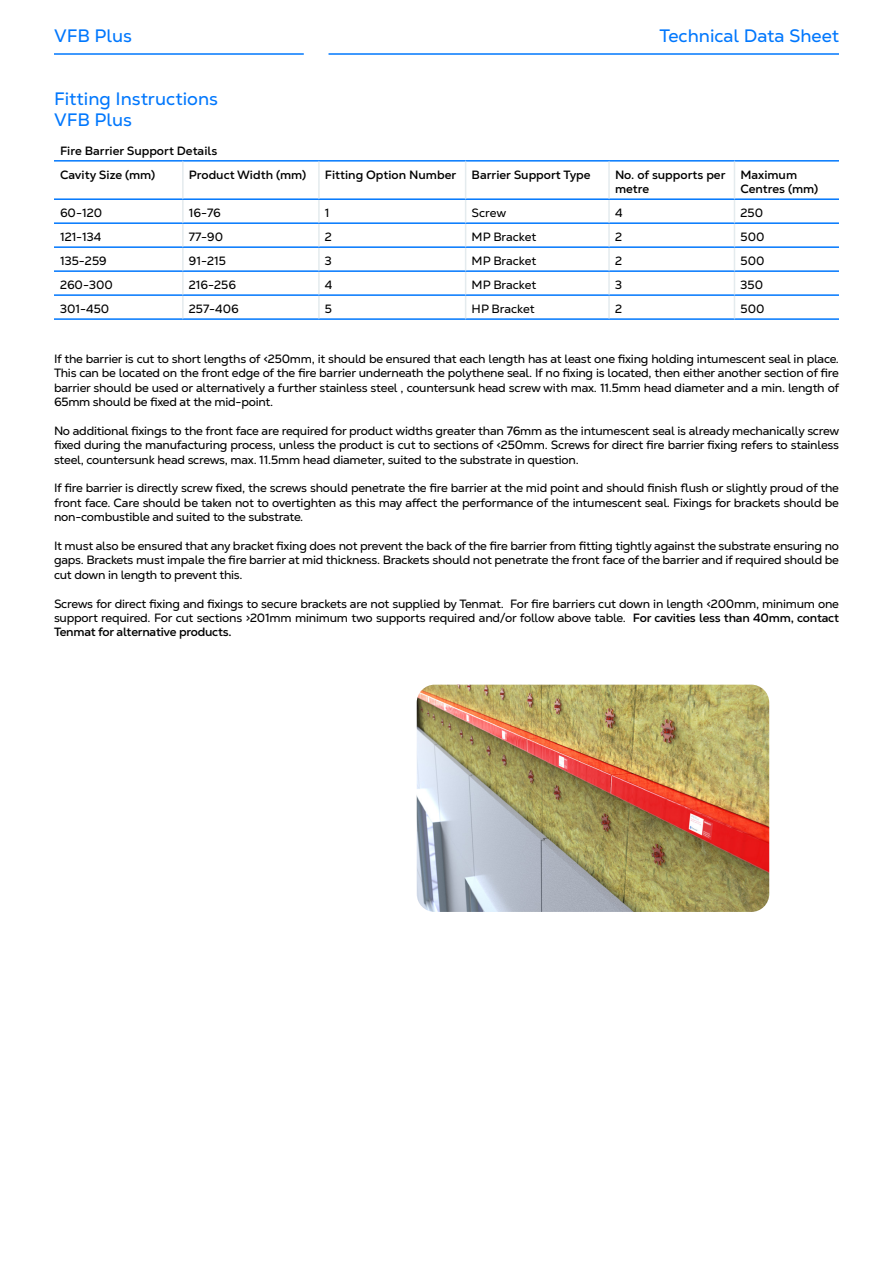
<style>
.page{position:relative;width:893px;height:1263px;background:#fff}
.page>*{position:absolute;margin:0;border:0;box-sizing:border-box;transform-origin:0 0}
.T_blue_sub_headings{font:18px "Nexa Text";color:#0077fd}
.t1{font:12px/14.4px "Nexa Text";letter-spacing:-.02em;color:#000;text-align:justify}
.t2{font:700 12px/14.4px "Nexa Text";color:#000}
.t3{font:12px "Nexa Text";color:#000}
.s1{font-weight:700}
</style>
<div class="page">
<hr style="left:54px;top:53px;width:250px;height:2px;background:#0077fd">
<hr style="left:329px;top:53px;width:510px;height:2px;background:#0077fd">
<img style="left:417px;top:685px;width:352px;height:227px">
<hr style="left:54px;top:160px;width:129px;height:2px;background:#0077fd">
<hr style="left:183px;top:160px;width:136px;height:2px;background:#0077fd">
<hr style="left:319px;top:160px;width:147px;height:2px;background:#0077fd">
<hr style="left:466px;top:160px;width:143px;height:2px;background:#0077fd">
<hr style="left:609px;top:160px;width:125px;height:2px;background:#0077fd">
<hr style="left:734px;top:160px;width:105px;height:2px;background:#0077fd">
<hr style="left:54px;top:198px;width:129px;height:2px;background:#0077fd">
<hr style="left:183px;top:198px;width:136px;height:2px;background:#0077fd">
<hr style="left:319px;top:198px;width:147px;height:2px;background:#0077fd">
<hr style="left:466px;top:198px;width:143px;height:2px;background:#0077fd">
<hr style="left:609px;top:198px;width:125px;height:2px;background:#0077fd">
<hr style="left:734px;top:198px;width:105px;height:2px;background:#0077fd">
<hr style="left:54px;top:222px;width:129px;height:2px;background:#0077fd">
<hr style="left:183px;top:222px;width:136px;height:2px;background:#0077fd">
<hr style="left:319px;top:222px;width:147px;height:2px;background:#0077fd">
<hr style="left:466px;top:222px;width:143px;height:2px;background:#0077fd">
<hr style="left:609px;top:222px;width:125px;height:2px;background:#0077fd">
<hr style="left:734px;top:222px;width:105px;height:2px;background:#0077fd">
<hr style="left:54px;top:246px;width:129px;height:2px;background:#0077fd">
<hr style="left:183px;top:246px;width:136px;height:2px;background:#0077fd">
<hr style="left:319px;top:246px;width:147px;height:2px;background:#0077fd">
<hr style="left:466px;top:246px;width:143px;height:2px;background:#0077fd">
<hr style="left:609px;top:246px;width:125px;height:2px;background:#0077fd">
<hr style="left:734px;top:246px;width:105px;height:2px;background:#0077fd">
<hr style="left:54px;top:270px;width:129px;height:2px;background:#0077fd">
<hr style="left:183px;top:270px;width:136px;height:2px;background:#0077fd">
<hr style="left:319px;top:270px;width:147px;height:2px;background:#0077fd">
<hr style="left:466px;top:270px;width:143px;height:2px;background:#0077fd">
<hr style="left:609px;top:270px;width:125px;height:2px;background:#0077fd">
<hr style="left:734px;top:270px;width:105px;height:2px;background:#0077fd">
<hr style="left:54px;top:294px;width:129px;height:2px;background:#0077fd">
<hr style="left:183px;top:294px;width:136px;height:2px;background:#0077fd">
<hr style="left:319px;top:294px;width:147px;height:2px;background:#0077fd">
<hr style="left:466px;top:294px;width:143px;height:2px;background:#0077fd">
<hr style="left:609px;top:294px;width:125px;height:2px;background:#0077fd">
<hr style="left:734px;top:294px;width:105px;height:2px;background:#0077fd">
<hr style="left:54px;top:318px;width:129px;height:2px;background:#0077fd">
<hr style="left:183px;top:318px;width:136px;height:2px;background:#0077fd">
<hr style="left:319px;top:318px;width:147px;height:2px;background:#0077fd">
<hr style="left:466px;top:318px;width:143px;height:2px;background:#0077fd">
<hr style="left:609px;top:318px;width:125px;height:2px;background:#0077fd">
<hr style="left:734px;top:318px;width:105px;height:2px;background:#0077fd">
<hr style="left:182px;top:162px;width:2px;height:36px;background:#e4ebee">
<hr style="left:318px;top:162px;width:2px;height:36px;background:#e4ebee">
<hr style="left:465px;top:162px;width:1px;height:36px;background:#e4ebee">
<hr style="left:608px;top:162px;width:2px;height:36px;background:#e4ebee">
<hr style="left:734px;top:162px;width:1px;height:36px;background:#e4ebee">
<hr style="left:182px;top:200px;width:2px;height:22px;background:#e4ebee">
<hr style="left:318px;top:200px;width:2px;height:22px;background:#e4ebee">
<hr style="left:608px;top:200px;width:2px;height:22px;background:#e4ebee">
<hr style="left:182px;top:224px;width:2px;height:22px;background:#e4ebee">
<hr style="left:318px;top:224px;width:2px;height:22px;background:#e4ebee">
<hr style="left:608px;top:224px;width:2px;height:22px;background:#e4ebee">
<hr style="left:182px;top:248px;width:2px;height:22px;background:#e4ebee">
<hr style="left:318px;top:248px;width:2px;height:22px;background:#e4ebee">
<hr style="left:608px;top:248px;width:2px;height:22px;background:#e4ebee">
<hr style="left:182px;top:272px;width:2px;height:22px;background:#e4ebee">
<hr style="left:318px;top:272px;width:2px;height:22px;background:#e4ebee">
<hr style="left:608px;top:272px;width:2px;height:22px;background:#e4ebee">
<hr style="left:182px;top:296px;width:2px;height:22px;background:#e4ebee">
<hr style="left:318px;top:296px;width:2px;height:22px;background:#e4ebee">
<svg style="left:465px;top:200px;width:1px;height:118px"></svg>
<hr style="left:608px;top:296px;width:2px;height:22px;background:#e4ebee">
<svg style="left:734px;top:200px;width:1px;height:118px"></svg>
<p class="T_blue_sub_headings" style="left:54px;top:24px;width:80px">VFB Plus</p>
<p class="T_blue_sub_headings" style="left:660px;top:24px;width:181px">Technical Data Sheet</p>
<p class="T_blue_sub_headings" style="left:54px;top:87px;width:165px">Fitting Instructions</p>
<p class="T_blue_sub_headings" style="left:54px;top:109px;width:80px">VFB Plus</p>
<p class="t2" style="left:60px;top:143px;width:159px">Fire Barrier Support Details</p>
<p class="t2" style="left:60px;top:167px;width:97px">Cavity Size (mm)</p>
<p class="t2" style="left:189px;top:167px;width:119px">Product Width (mm)</p>
<p class="t2" style="left:325px;top:167px;width:133px">Fitting Option Number</p>
<p class="t2" style="left:472px;top:167px;width:120px">Barrier Support Type</p>
<p class="t2" style="left:615px;top:167px;width:112px">No. of supports per metre</p>
<p class="t2" style="left:740px;top:167px;width:58px">Maximum</p>
<p class="t2" style="left:740px;top:182px;width:79px">Centres (mm)</p>
<p class="t1" style="left:60px;top:206px;width:44px">60-120</p>
<p class="t1" style="left:189px;top:206px;width:34px">16-76</p>
<p class="t1" style="left:325px;top:206px;width:6px">1</p>
<p class="t1" style="left:472px;top:206px;width:36px">Screw</p>
<p class="t1" style="left:615px;top:206px;width:9px">4</p>
<p class="t1" style="left:740px;top:206px;width:24px">250</p>
<p class="t1" style="left:60px;top:230px;width:43px">121-134</p>
<p class="t1" style="left:189px;top:230px;width:36px">77-90</p>
<p class="t1" style="left:325px;top:230px;width:9px">2</p>
<p class="t3" style="left:472px;top:229px;width:66px">MP Bracket</p>
<p class="t1" style="left:615px;top:230px;width:9px">2</p>
<p class="t1" style="left:740px;top:230px;width:26px">500</p>
<p class="t1" style="left:60px;top:254px;width:48px">135-259</p>
<p class="t1" style="left:189px;top:254px;width:39px">91-215</p>
<p class="t1" style="left:325px;top:254px;width:9px">3</p>
<p class="t3" style="left:472px;top:253px;width:66px">MP Bracket</p>
<p class="t1" style="left:615px;top:254px;width:9px">2</p>
<p class="t1" style="left:740px;top:254px;width:26px">500</p>
<p class="t1" style="left:60px;top:278px;width:55px">260-300</p>
<p class="t1" style="left:189px;top:278px;width:49px">216-256</p>
<p class="t1" style="left:325px;top:278px;width:9px">4</p>
<p class="t3" style="left:472px;top:277px;width:66px">MP Bracket</p>
<p class="t1" style="left:615px;top:278px;width:9px">3</p>
<p class="t1" style="left:740px;top:278px;width:24px">350</p>
<p class="t1" style="left:60px;top:302px;width:51px">301-450</p>
<p class="t1" style="left:189px;top:302px;width:51px">257-406</p>
<p class="t1" style="left:325px;top:302px;width:9px">5</p>
<p class="t3" style="left:472px;top:301px;width:64px">HP Bracket</p>
<p class="t1" style="left:615px;top:302px;width:9px">2</p>
<p class="t1" style="left:740px;top:302px;width:26px">500</p>
<p class="t1" style="left:54px;top:351px;width:787px">If the barrier is cut to short lengths of &lt;250mm, it should be ensured that each length has at least one fixing holding intumescent seal in place.<br>This can be located on the front edge of the fire barrier underneath the polythene seal. If no fixing is located, then either another section of fire barrier should be used or alternatively a further stainless steel , countersunk head screw with max. 11.5mm head diameter and a min. length of 65mm should be fixed at the mid-point.</p>
<p class="t1" style="left:54px;top:423px;width:787px">No additional fixings to the front face are required for product widths greater than 76mm as the intumescent seal is already mechanically screw fixed during the manufacturing process, unless the product is cut to sections of &lt;250mm. Screws for direct fire barrier fixing refers to stainless steel, countersunk head screws, max. 11.5mm head diameter, suited to the substrate in question.</p>
<p class="t1" style="left:54px;top:481px;width:786px">If fire barrier is directly screw fixed, the screws should penetrate the fire barrier at the mid point and should finish flush or slightly proud of the front face. Care should be taken not to overtighten as this may affect the performance of the intumescent seal. Fixings for brackets should be non-combustible and suited to the substrate.</p>
<p class="t1" style="left:54px;top:538px;width:786px">It must also be ensured that any bracket fixing does not prevent the back of the fire barrier from fitting tightly against the substrate ensuring no gaps. Brackets must impale the fire barrier at mid thickness. Brackets should not penetrate the front face of the barrier and if required should be cut down in length to prevent this.</p>
<p class="t1" style="left:54px;top:596px;width:786px">Screws for direct fixing and fixings to secure brackets are not supplied by Tenmat. For fire barriers cut down in length &lt;200mm, minimum one support required. For cut sections &gt;201mm minimum two supports required and/or follow above table. <span class="s1">For cavities less than 40mm, contact Tenmat for alternative products.</span></p>
</div>
